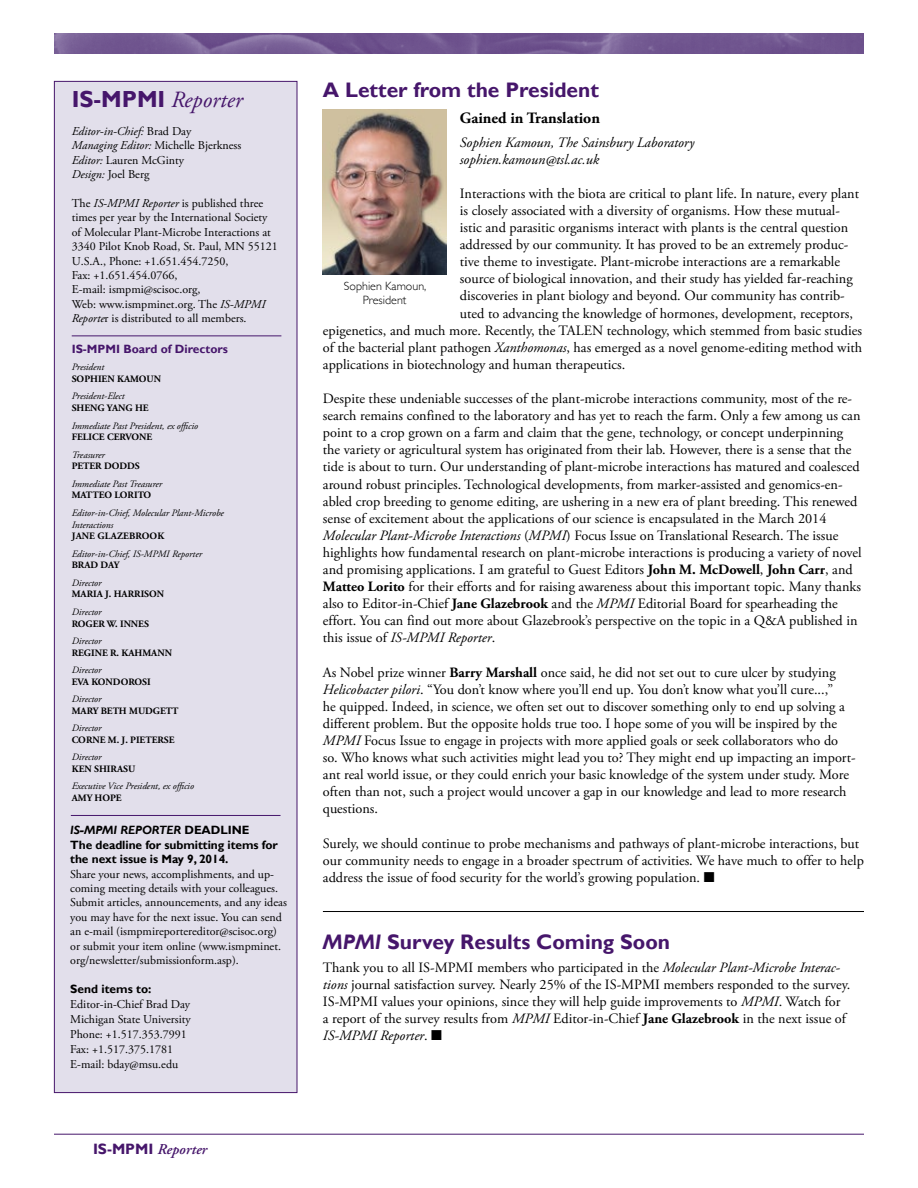
<style>
.page{position:relative;width:918px;height:1188px;background:#fff}
.page>*{position:absolute;margin:0;border:0;box-sizing:border-box;transform-origin:0 0}
.t1{font:italic 23.25px "Adobe Garamond Pro";color:#46166b}
.t2{font:700 21px "Gill Sans";color:#46166b}
.t3{font:700 15.75px "Adobe Garamond Pro";color:#000}
.t4{font:italic 600 15px "Adobe Garamond Pro";color:#46166b}
.t5{font:14.25px/17.1px "Adobe Garamond Pro";color:#000}
.t6{font:italic 14.25px/17.1px "Adobe Garamond Pro";color:#000}
.t7{font:12px/14.4px "Adobe Garamond Pro";color:#000}
.t8{font:700 12px/14.4px "Gill Sans";letter-spacing:-.005em;color:#000}
.t9{font:italic 12px/14.4px "Adobe Garamond Pro";color:#000}
.t10{font:700 12px "Gill Sans";color:#46166b}
.t11{font:300 12px/13.5px "Gill Sans";color:#000;text-align:center}
.t12{font:italic 9.75px/11.7px "Adobe Garamond Pro";color:#000}
.t13{font:700 9.75px "Adobe Garamond Pro";color:#000}
.s1{font-family:"Gill Sans";font-weight:700;font-style:normal}
.s2{font-style:normal}
.s3{font-style:italic}
.s4{font-weight:700}
</style>
<div class="page">
<hr style="left:54px;top:1134px;width:810px;height:1px;background:#46166b">
<img style="left:54px;top:34px;width:810px;height:20px">
<div style="left:54px;top:81px;width:243px;height:1012px;background:#e2dfeb;border:1px solid #46166b"></div>
<hr style="left:72px;top:336px;width:209px;height:1px;background:#46166b">
<hr style="left:71px;top:815px;width:210px;height:1px;background:#46166b">
<img style="left:323px;top:110px;width:123px;height:164px">
<hr style="left:323px;top:911px;width:541px;height:1px;background:#000">
<h1 class="t1" style="left:72px;top:85px;width:173px"><span class="s1">IS-MPMI</span> Reporter</h1>
<p class="t9" style="left:72px;top:124px;width:171px">Editor-in-Chief: <span class="s2">Brad Day<br></span>Managing Editor: <span class="s2">Michelle Bjerkness<br></span>Editor: <span class="s2">Lauren McGinty<br></span>Design: <span class="s2">Joel Berg</span></p>
<p class="t7" style="left:72px;top:196px;width:208px">The <span class="s3">IS-MPMI Reporter</span> is published three times per year by the International Society of Molecular Plant-Microbe Interactions at 3340 Pilot Knob Road, St. Paul, MN 55121<br>U.S.A., Phone: +1.651.454.7250,<br>Fax: +1.651.454.0766,<br>E-mail: ismpmi@scisoc.org,<br>Web: www.ismpminet.org. The <span class="s3">IS-MPMI Reporte</span>r is distributed to all members.</p>
<p class="t10" style="left:72px;top:342px;width:158px">IS-MPMI Board of Directors</p>
<p class="t12" style="left:72px;top:362px;width:34px">President</p>
<p class="t13" style="left:72px;top:373px;width:91px">SOPHIEN KAMOUN</p>
<p class="t12" style="left:72px;top:391px;width:54px">President-Elect</p>
<p class="t13" style="left:72px;top:402px;width:78px">SHENG YANG HE</p>
<p class="t12" style="left:72px;top:420px;width:128px">Immediate Past President, ex officio</p>
<p class="t13" style="left:72px;top:431px;width:82px">FELICE CERVONE</p>
<p class="t12" style="left:72px;top:449px;width:35px">Treasurer</p>
<p class="t13" style="left:72px;top:461px;width:70px">PETER DODDS</p>
<p class="t12" style="left:72px;top:478px;width:92px">Immediate Past Treasurer</p>
<p class="t13" style="left:72px;top:490px;width:81px">MATTEO LORITO</p>
<p class="t12" style="left:72px;top:507px;width:154px">Editor-in-Chief, Molecular Plant-Microbe<br>Interactions</p>
<p class="t13" style="left:72px;top:530px;width:94px">JANE GLAZEBROOK</p>
<p class="t12" style="left:72px;top:548px;width:132px">Editor-in-Chief, IS-MPMI Reporter</p>
<p class="t13" style="left:72px;top:560px;width:49px">BRAD DAY</p>
<p class="t12" style="left:72px;top:577px;width:31px">Director</p>
<p class="t13" style="left:72px;top:589px;width:94px">MARIA J. HARRISON</p>
<p class="t12" style="left:72px;top:606px;width:31px">Director</p>
<p class="t13" style="left:72px;top:618px;width:79px">ROGER W. INNES</p>
<p class="t12" style="left:72px;top:635px;width:31px">Director</p>
<p class="t13" style="left:72px;top:647px;width:102px">REGINE R. KAHMANN</p>
<p class="t12" style="left:72px;top:664px;width:31px">Director</p>
<p class="t13" style="left:72px;top:676px;width:81px">EVA KONDOROSI</p>
<p class="t12" style="left:72px;top:693px;width:31px">Director</p>
<p class="t13" style="left:72px;top:705px;width:108px">MARY BETH MUDGETT</p>
<p class="t12" style="left:72px;top:723px;width:31px">Director</p>
<p class="t13" style="left:72px;top:734px;width:104px">CORNE M. J. PIETERSE</p>
<p class="t12" style="left:72px;top:752px;width:31px">Director</p>
<p class="t13" style="left:72px;top:763px;width:65px">KEN SHIRASU</p>
<p class="t12" style="left:72px;top:781px;width:124px">Executive Vice President, ex officio</p>
<p class="t13" style="left:72px;top:792px;width:51px">AMY HOPE</p>
<p class="t8" style="left:70px;top:823px;width:209px"><span class="s3">IS-MPMI REPORTER</span> DEADLINE<br>The deadline for submitting items for the next issue is May 9, 2014.</p>
<p class="t7" style="left:70px;top:867px;width:218px">Share your news, accomplishments, and up&shy;coming meeting details with your colleagues.<br>Submit articles, announcements, and any ideas you may have for the next issue. You can send an e-mail (ismpmireportereditor@scisoc.org) or submit your item online (www.ismpminet. org/newsletter/submissionform.asp).</p>
<p class="t8" style="left:70px;top:981px;width:83px">Send items to:</p>
<p class="t7" style="left:70px;top:997px;width:122px;line-height:15px">Editor-in-Chief Brad Day<br>Michigan State University<br>Phone: +1.517.353.7991<br>Fax: +1.517.375.1781<br>E-mail: bday@msu.edu</p>
<p class="t4" style="left:93px;top:1140px;width:116px"><span class="s1">IS-MPMI</span> Reporter</p>
<h2 class="t2" style="left:323px;top:78px;width:278px">A Letter from the President</h2>
<p class="t3" style="left:460px;top:108px;width:142px">Gained in Translation</p>
<p class="t6" style="left:460px;top:134px;width:236px">Sophien Kamoun, The Sainsbury Laboratory sophien.kamoun@tsl.ac.uk</p>
<p class="t5" style="left:460px;top:185px;width:401px">Interactions with the biota are critical to plant life. In nature, every plant</p>
<p class="t5" style="left:460px;top:202px;width:382px">is closely associated with a diversity of organisms. How these mutual-</p>
<p class="t5" style="left:460px;top:219px;width:390px">istic and parasitic organisms interact with plants is the central question</p>
<p class="t5" style="left:460px;top:237px;width:390px">addressed by our community. It has proved to be an extremely produc-</p>
<p class="t5" style="left:460px;top:254px;width:382px">tive theme to investigate. Plant-microbe interactions are a remarkable</p>
<p class="t5" style="left:460px;top:271px;width:394px">source of biological innovation, and their study has yielded far-reaching</p>
<p class="t5" style="left:460px;top:288px;width:386px">discoveries in plant biology and beyond. Our community has contrib-</p>
<p class="t5" style="left:460px;top:305px;width:395px">uted to advancing the knowledge of hormones, development, receptors,</p>
<p class="t5" style="left:323px;top:322px;width:541px">epigenetics, and much more. Recently, the TALEN technology, which stemmed from basic studies</p>
<p class="t5" style="left:323px;top:339px;width:541px">of the bacterial plant pathogen <span class="s3">Xanthomonas</span>, has emerged as a novel genome-editing method with</p>
<p class="t5" style="left:323px;top:356px;width:304px">applications in biotechnology and human therapeutics.</p>
<p class="t5" style="left:323px;top:390px;width:540px">Despite these undeniable successes of the plant-microbe interactions community, most of the re&shy;search remains confined to the laboratory and has yet to reach the farm. Only a few among us can point to a crop grown on a farm and claim that the gene, technology, or concept underpinning the variety or agricultural system has originated from their lab. However, there is a sense that the tide is about to turn. Our understanding of plant-microbe interactions has matured and coalesced around robust principles. Technological developments, from marker-assisted and genomics-en&shy;abled crop breeding to genome editing, are ushering in a new era of plant breeding. This renewed sense of excitement about the applications of our science is encapsulated in the March 2014<br><span class="s3">Molecular Plant-Microbe Interactions</span> (<span class="s3">MPMI</span>) Focus Issue on Translational Research. The issue highlights how fundamental research on plant-microbe interactions is producing a variety of novel and promising applications. I am grateful to Guest Editors <span class="s4">John M. McDowell</span>, <span class="s4">John Carr</span>, and <span class="s4">Matteo Lorito</span> for their efforts and for raising awareness about this important topic. Many thanks also to Editor-in-Chief <span class="s4">Jane Glazebrook</span> and the <span class="s3">MPMI</span> Editorial Board for spearheading the effort. You can find out more about Glazebrook’s perspective on the topic in a Q&amp;A published in this issue of <span class="s3">IS-MPMI Reporter</span>.</p>
<p class="t5" style="left:323px;top:664px;width:534px">As Nobel prize winner <span class="s4">Barry Marshall</span> once said, he did not set out to cure ulcer by studying <span class="s3">Helicobacter pilori</span>. “You don’t know where you’ll end up. You don’t know what you’ll cure...,”<br>he quipped. Indeed, in science, we often set out to discover something only to end up solving a different problem. But the opposite holds true too. I hope some of you will be inspired by the <span class="s3">MPMI</span> Focus Issue to engage in projects with more applied goals or seek collaborators who do so. Who knows what such activities might lead you to? They might end up impacting an import&shy;ant real world issue, or they could enrich your basic knowledge of the system under study. More often than not, such a project would uncover a gap in our knowledge and lead to more research questions.</p>
<p class="t5" style="left:323px;top:835px;width:543px">Surely, we should continue to probe mechanisms and pathways of plant-microbe interactions, but our community needs to engage in a broader spectrum of activities. We have much to offer to help address the issue of food security for the world’s growing population. ■</p>
<p class="t11" style="left:344px;top:280px;width:84px">Sophien Kamoun,<br>President</p>
<h2 class="t2" style="left:323px;top:930px;width:349px"><span class="s3">MPMI</span> Survey Results Coming Soon</h2>
<p class="t5" style="left:323px;top:959px;width:529px">Thank you to all IS-MPMI members who participated in the <span class="s3">Molecular Plant-Microbe Interac&shy;tions</span> journal satisfaction survey. Nearly 25% of the IS-MPMI members responded to the survey.<br>IS-MPMI values your opinions, since they will help guide improvements to <span class="s3">MPMI</span>. Watch for<br>a report of the survey results from <span class="s3">MPMI</span> Editor-in-Chief <span class="s4">Jane Glazebrook</span> in the next issue of <span class="s3">IS-MPMI Reporter</span>. ■</p>
</div>
